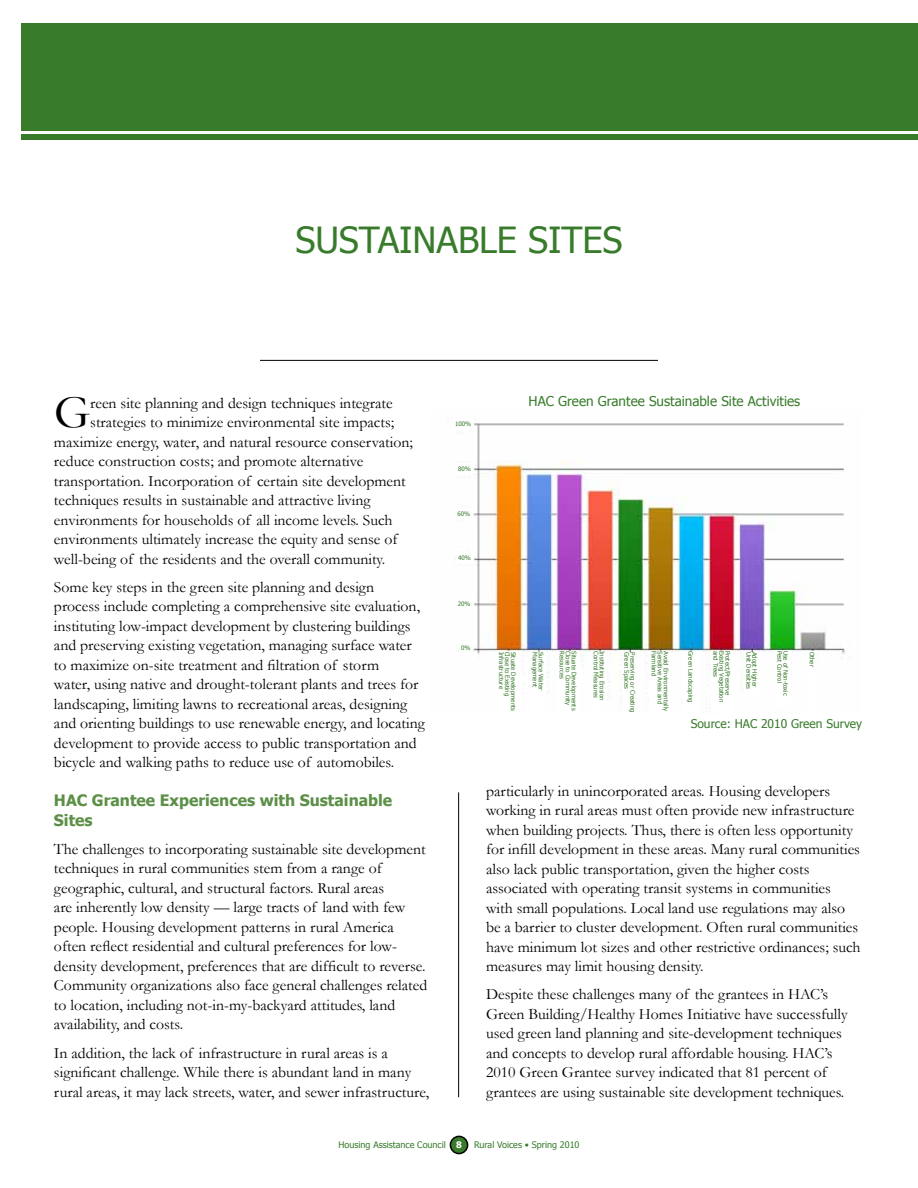
<style>
.page{position:relative;width:918px;height:1188px;background:#fff}
.page>*{position:absolute;margin:0;border:0;box-sizing:border-box;transform-origin:0 0}
.t1{font:46.95px "Garamond";color:#000}
.t2{font:36px "Tahoma";letter-spacing:-.005em;color:#387c2b}
.t3{font:15.75px/19.5px "Garamond";color:#000}
.t4{font:700 15.75px/19.5px "Tahoma";color:#5c8f48}
.t5{font:13.5px "Tahoma";color:#387c2b}
.t6{font:12px "Tahoma";color:#387c2b}
.t7{font:9px "Tahoma";color:#387c2b}
.t8{font:6.15px/6px "Tahoma";color:#387c2b}
.s1{font-weight:700;color:#fff}
</style>
<div class="page">
<div style="left:450px;top:1136px;width:18px;height:18px;background:#387c2b;border-radius:50%"></div>
<div style="left:450px;top:1136px;width:18px;height:18px;border:2px solid #000;border-radius:50%"></div>
<hr style="left:260px;top:360px;width:398px;height:1px;background:#000">
<hr style="left:458px;top:792px;width:1px;height:305px;background:#000">
<div style="left:22px;top:23px;width:896px;height:108px;background:#387c2b"></div>
<div style="left:22px;top:134px;width:896px;height:6px;background:#387c2b"></div>
<img style="left:455px;top:423px;width:391px;height:280px">
<div style="left:459px;top:642px;width:14px;height:11px;background:#fff"></div>
<div style="left:455px;top:598px;width:19px;height:11px;background:#fff"></div>
<div style="left:456px;top:552px;width:18px;height:12px;background:#fff"></div>
<div style="left:455px;top:508px;width:18px;height:11px;background:#fff"></div>
<div style="left:455px;top:463px;width:19px;height:11px;background:#fff"></div>
<div style="left:452px;top:418px;width:22px;height:12px;background:#fff"></div>
<div style="left:495px;top:652px;width:25px;height:59px;background:#fff"></div>
<div style="left:531px;top:652px;width:14px;height:63px;background:#fff"></div>
<div style="left:557px;top:651px;width:22px;height:67px;background:#fff"></div>
<div style="left:592px;top:651px;width:14px;height:58px;background:#fff"></div>
<div style="left:623px;top:652px;width:13px;height:63px;background:#fff"></div>
<div style="left:649px;top:651px;width:22px;height:61px;background:#fff"></div>
<div style="left:808px;top:652px;width:9px;height:59px;background:#fff"></div>
<div style="left:683px;top:651px;width:16px;height:61px;background:#fff"></div>
<div style="left:711px;top:651px;width:22px;height:61px;background:#fff"></div>
<div style="left:744px;top:652px;width:15px;height:46px;background:#fff"></div>
<div style="left:775px;top:651px;width:15px;height:57px;background:#fff"></div>
<h2 class="t2" style="left:296px;top:216px;width:324px">sustainable sites</h2>
<h1 class="t1" style="left:54px;top:381px;width:38px">G</h1>
<p class="t3" style="left:90px;top:393px;width:304px">reen site planning and design techniques integrate</p>
<p class="t3" style="left:90px;top:412px;width:305px">strategies to minimize environmental site impacts;</p>
<p class="t3" style="left:54px;top:432px;width:360px">maximize energy, water, and natural resource conservation;</p>
<p class="t3" style="left:54px;top:451px;width:311px">reduce construction costs; and promote alternative</p>
<p class="t3" style="left:54px;top:471px;width:353px">transportation. Incorporation of certain site development</p>
<p class="t3" style="left:54px;top:490px;width:318px">techniques results in sustainable and attractive living</p>
<p class="t3" style="left:54px;top:510px;width:340px">environments for households of all income levels. Such</p>
<p class="t3" style="left:54px;top:529px;width:345px">environments ultimately increase the equity and sense of</p>
<p class="t3" style="left:54px;top:549px;width:333px">well-being of the residents and the overall community.</p>
<p class="t3" style="left:54px;top:577px;width:372px">Some key steps in the green site planning and design<br>process include completing a comprehensive site evaluation, instituting low-impact development by clustering buildings and preserving existing vegetation, managing surface water to maximize on-site treatment and filtration of storm<br>water, using native and drought-tolerant plants and trees for landscaping, limiting lawns to recreational areas, designing and orienting buildings to use renewable energy, and locating development to provide access to public transportation and bicycle and walking paths to reduce use of automobiles.</p>
<p class="t4" style="left:54px;top:790px;width:340px">HAC Grantee Experiences with Sustainable<br>Sites</p>
<p class="t3" style="left:54px;top:839px;width:375px">The challenges to incorporating sustainable site development techniques in rural communities stem from a range of geographic, cultural, and structural factors. Rural areas<br>are inherently low density — large tracts of land with few people. Housing development patterns in rural America often reflect residential and cultural preferences for low&shy;density development, preferences that are difficult to reverse.<br>Community organizations also face general challenges related to location, including not-in-my-backyard attitudes, land availability, and costs.</p>
<p class="t3" style="left:54px;top:1043px;width:377px">In addition, the lack of infrastructure in rural areas is a significant challenge. While there is abundant land in many rural areas, it may lack streets, water, and sewer infrastructure,</p>
<p class="t8" style="left:455px;top:421px;width:18px">100%</p>
<p class="t8" style="left:458px;top:466px;width:14px">80%</p>
<p class="t8" style="left:458px;top:510px;width:14px">60%</p>
<p class="t8" style="left:458px;top:555px;width:14px">40%</p>
<p class="t8" style="left:458px;top:600px;width:14px">20%</p>
<p class="t8" style="left:461px;top:644px;width:11px">0%</p>
<p class="t5" style="left:529px;top:392px;width:273px">HAC Green Grantee Sustainable Site Activities</p>
<p class="t8" style="left:734px;top:651px;width:46px;line-height:12px;rotate:90deg">Protect/Preserve and Trees</p>
<p class="t8" style="left:758px;top:652px;width:39px;rotate:90deg">Adopt Higher<br>Unit Densities</p>
<p class="t8" style="left:789px;top:651px;width:46px;rotate:90deg">Use of Non-toxic<br>Pest Control</p>
<p class="t8" style="left:694px;top:651px;width:53px;rotate:90deg">Green Landscaping</p>
<p class="t8" style="left:725px;top:651px;width:53px;rotate:90deg">Existing Vegetation</p>
<p class="t8" style="left:571px;top:651px;width:56px;rotate:90deg">Close to Community</p>
<p class="t8" style="left:605px;top:651px;width:51px;rotate:90deg">Instituting Erosion<br>Control Measures</p>
<p class="t8" style="left:630px;top:652px;width:38px;rotate:90deg">Green Spaces</p>
<p class="t8" style="left:636px;top:652px;width:62px;rotate:90deg">Preserving or Creating</p>
<p class="t8" style="left:669px;top:651px;width:61px;rotate:90deg">Avoid Environmentally<br>Sensitive Areas and<br>Farmland</p>
<p class="t8" style="left:815px;top:652px;width:17px;rotate:90deg">Other</p>
<p class="t8" style="left:517px;top:652px;width:61px;rotate:90deg">Situate Developments<br>Close to Existing<br>Infrastructure</p>
<p class="t8" style="left:538px;top:652px;width:37px;rotate:90deg">Management</p>
<p class="t8" style="left:544px;top:652px;width:40px;rotate:90deg">Surface Water</p>
<p class="t8" style="left:580px;top:651px;width:61px;line-height:12px;rotate:90deg">Situate Developments<br>Resources</p>
<p class="t6" style="left:691px;top:716px;width:173px">Source: HAC 2010 Green Survey</p>
<p class="t3" style="left:486px;top:780px;width:376px">particularly in unincorporated areas. Housing developers working in rural areas must often provide new infrastructure when building projects. Thus, there is often less opportunity for infill development in these areas. Many rural communities also lack public transportation, given the higher costs associated with operating transit systems in communities with small populations. Local land use regulations may also be a barrier to cluster development. Often rural communities have minimum lot sizes and other restrictive ordinances; such measures may limit housing density.</p>
<p class="t3" style="left:486px;top:984px;width:363px">Despite these challenges many of the grantees in HAC’s Green Building/Healthy Homes Initiative have successfully used green land planning and site-development techniques and concepts to develop rural affordable housing. HAC’s 2010 Green Grantee survey indicated that 81 percent of grantees are using sustainable site development techniques.</p>
<p class="t7" style="left:338px;top:1139px;width:125px">Housing Assistance Council <span class="s1">8</span></p>
<p class="t7" style="left:474px;top:1139px;width:107px">Rural Voices • Spring 2010</p>
</div>
